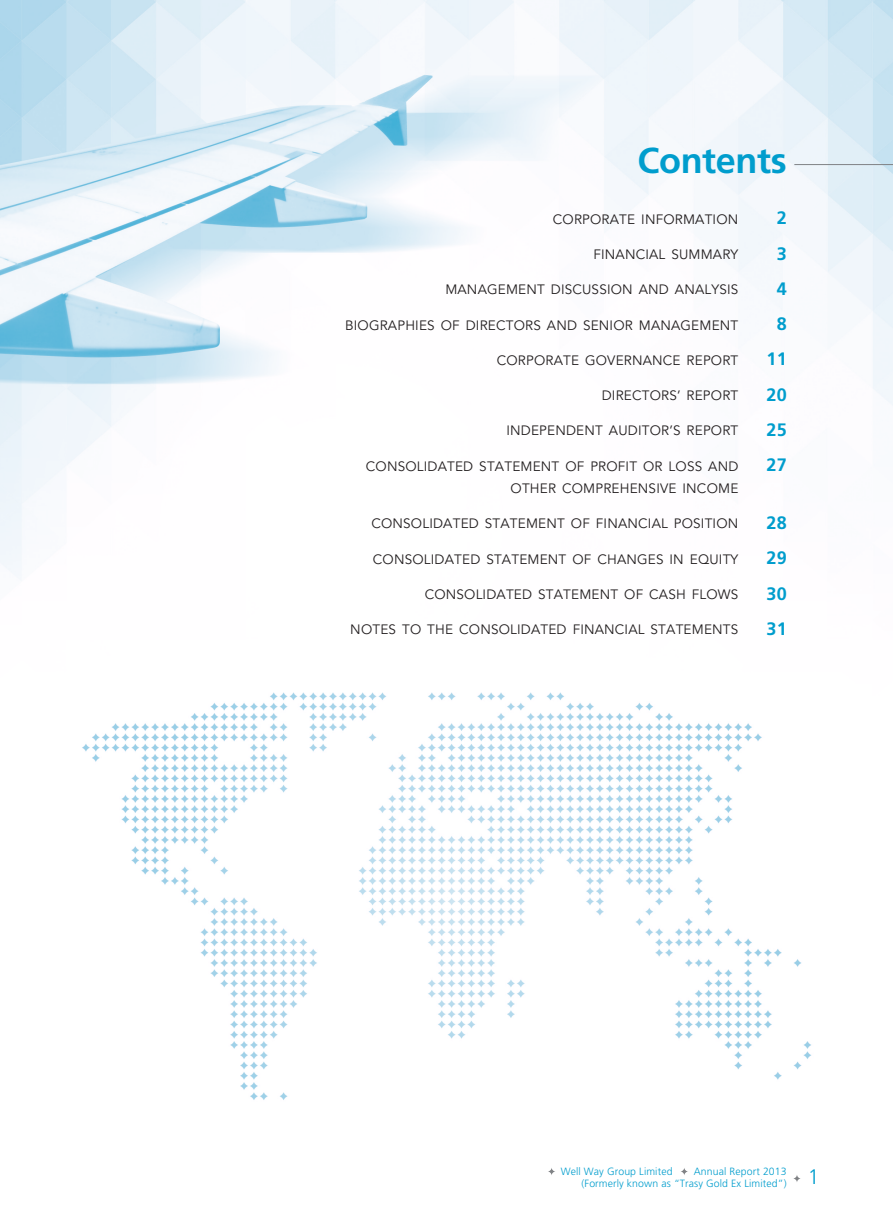
<style>
.page{position:relative;width:893px;height:1212px;background:#fff}
.page>*{position:absolute;margin:0;border:0;box-sizing:border-box;transform-origin:0 0}
.t1{font:700 36px "Frutiger LT Std";letter-spacing:-.01em;color:#009dcd}
.t2{font:300 21px "Frutiger LT Std";color:#009dcd}
.t3{font:700 18px "Frutiger LT Std";letter-spacing:.015em;color:#009dcd}
.t4{font:13.5px/22.5px "Avenir LT Std";letter-spacing:.015em;color:#231f20;text-align:right}
.t5{font:300 10.5px "Frutiger LT Std";letter-spacing:.01em;color:#009dcd}
</style>
<div class="page">
<img style="left:0;top:0;width:893px;height:1100px">
<hr style="left:794px;top:164px;width:99px;height:1px;background:#808285">
<svg style="left:793px;top:1174px;width:8px;height:9px"></svg>
<svg style="left:547px;top:1167px;width:9px;height:8px"></svg>
<svg style="left:680px;top:1167px;width:8px;height:8px"></svg>
<p class="t1" style="left:637px;top:140px;width:151px">Contents</p>
<p class="t3" style="left:777px;top:208px;width:12px">2</p>
<p class="t3" style="left:777px;top:243px;width:12px">3</p>
<p class="t3" style="left:777px;top:278px;width:12px">4</p>
<p class="t3" style="left:777px;top:313px;width:12px">8</p>
<p class="t3" style="left:766px;top:349px;width:22px">11</p>
<p class="t3" style="left:766px;top:384px;width:22px">20</p>
<p class="t3" style="left:766px;top:419px;width:22px">25</p>
<p class="t3" style="left:766px;top:454px;width:22px">27</p>
<p class="t4" style="left:553px;top:208px;width:187px">CORPORATE INFORMATION</p>
<p class="t4" style="left:593px;top:244px;width:146px">FINANCIAL SUMMARY</p>
<p class="t4" style="left:445px;top:279px;width:294px">MANAGEMENT DISCUSSION AND ANALYSIS</p>
<p class="t4" style="left:345px;top:314px;width:395px">BIOGRAPHIES OF DIRECTORS AND SENIOR MANAGEMENT</p>
<p class="t4" style="left:497px;top:349px;width:243px">CORPORATE GOVERNANCE REPORT</p>
<p class="t4" style="left:602px;top:385px;width:138px">DIRECTORS’ REPORT</p>
<p class="t4" style="left:506px;top:420px;width:233px">INDEPENDENT AUDITOR’S REPORT</p>
<p class="t4" style="left:366px;top:455px;width:374px">CONSOLIDATED STATEMENT OF PROFIT OR LOSS AND<br>OTHER COMPREHENSIVE INCOME</p>
<p class="t4" style="left:371px;top:513px;width:368px">CONSOLIDATED STATEMENT OF FINANCIAL POSITION</p>
<p class="t4" style="left:373px;top:548px;width:367px">CONSOLIDATED STATEMENT OF CHANGES IN EQUITY</p>
<p class="t4" style="left:425px;top:583px;width:315px">CONSOLIDATED STATEMENT OF CASH FLOWS</p>
<p class="t4" style="left:350px;top:619px;width:390px">NOTES TO THE CONSOLIDATED FINANCIAL STATEMENTS</p>
<p class="t3" style="left:766px;top:512px;width:22px">28</p>
<p class="t3" style="left:766px;top:547px;width:22px">29</p>
<p class="t3" style="left:766px;top:583px;width:22px">30</p>
<p class="t3" style="left:766px;top:618px;width:22px">31</p>
<p class="t5" style="left:561px;top:1165px;width:113px">Well Way Group Limited</p>
<p class="t5" style="left:694px;top:1165px;width:94px">Annual Report 2013</p>
<p class="t5" style="left:582px;top:1177px;width:207px">(Formerly known as “Trasy Gold Ex Limited”)</p>
<p class="t2" style="left:808px;top:1165px;width:13px">1</p>
</div>
